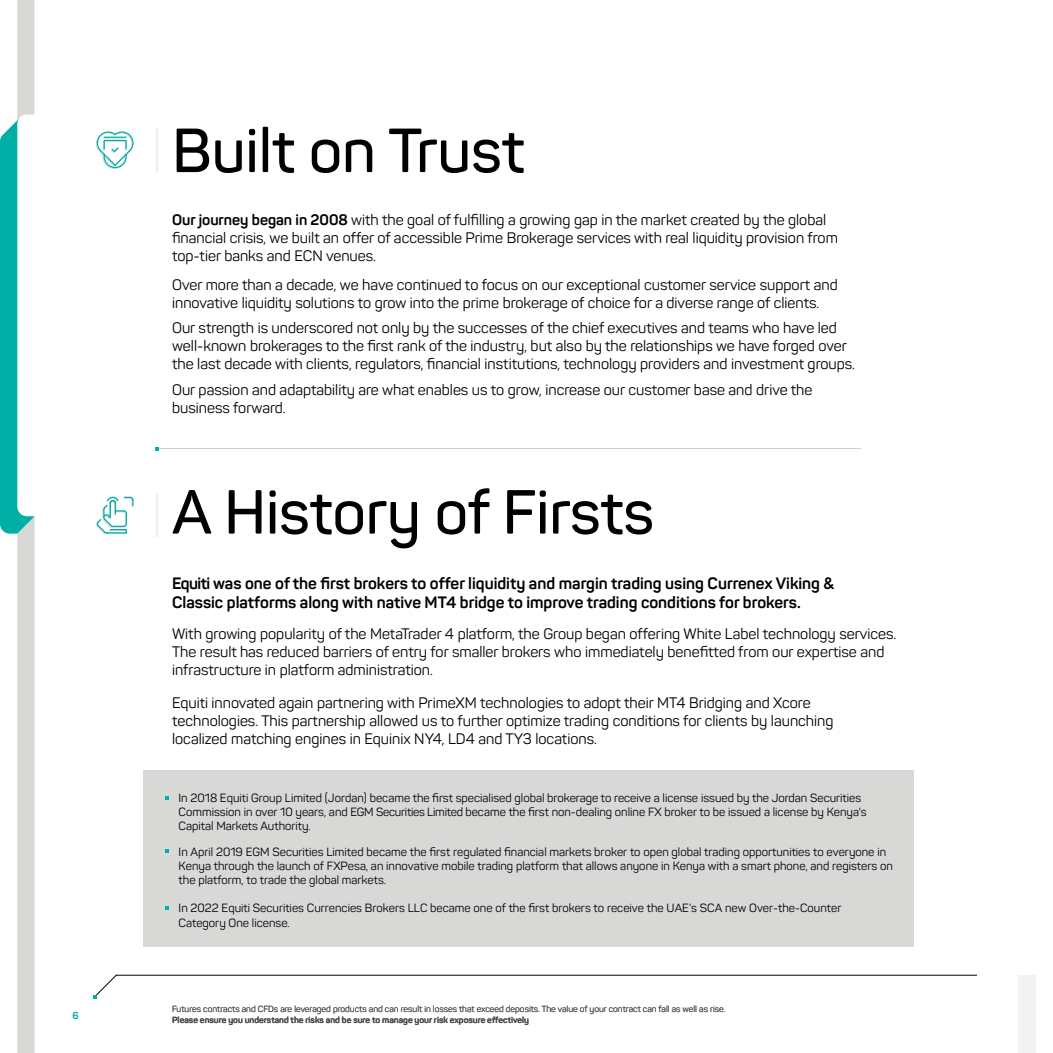
<style>
.page{position:relative;width:1053px;height:1053px;background:#fff}
.page>*{position:absolute;margin:0;border:0;box-sizing:border-box;transform-origin:0 0}
.t1{font:600 61.25px "Panton";color:#000}
.t2{font:700 16.25px/19.5px "Panton";color:#000}
.t3{font:15px/18px "Panton";color:#000}
.t4{font:11.75px/14.1px "Panton";color:#000}
.t5{font:700 10px "Panton";color:#00afa5}
.t6{font:8.75px "Panton";color:#504c4d}
.t7{font:700 8.75px "Panton";color:#504c4d}
.s1{font-weight:700}
</style>
<div class="page">
<div style="left:143px;top:769px;width:771px;height:177px;background:#d8d8d7"></div>
<hr style="left:158px;top:448px;width:702px;height:1px;background:#cecece">
<hr style="left:116px;top:974px;width:860px;height:1px;background:#000">
<svg style="left:93px;top:974px;width:24px;height:24px"></svg>
<svg style="left:96px;top:131px;width:38px;height:38px"></svg>
<svg style="left:96px;top:496px;width:38px;height:39px"></svg>
<hr style="left:155px;top:128px;width:3px;height:44px;background:#f1f2f2">
<hr style="left:155px;top:493px;width:3px;height:44px;background:#f1f2f2">
<svg style="left:0;top:0;width:35px;height:1052px"></svg>
<div style="left:1018px;top:975px;width:17px;height:77px;background:#f1f2f2"></div>
<p class="t5" style="left:72px;top:1009px;width:8px">6</p>
<h1 class="t1" style="left:172px;top:113px;width:354px">Built on Trust</h1>
<p class="t3" style="left:172px;top:210px;width:667px"><span class="s1">Our journey began in 2008</span> with the goal of fulfilling a growing gap in the market created by the global financial crisis, we built an offer of accessible Prime Brokerage services with real liquidity provision from top-tier banks and ECN venues.</p>
<p class="t3" style="left:172px;top:276px;width:667px">Over more than a decade, we have continued to focus on our exceptional customer service support and innovative liquidity solutions to grow into the prime brokerage of choice for a diverse range of clients.</p>
<p class="t3" style="left:172px;top:319px;width:684px">Our strength is underscored not only by the successes of the chief executives and teams who have led well-known brokerages to the first rank of the industry, but also by the relationships we have forged over the last decade with clients, regulators, financial institutions, technology providers and investment groups.</p>
<p class="t3" style="left:172px;top:380px;width:642px">Our passion and adaptability are what enables us to grow, increase our customer base and drive the business forward.</p>
<h1 class="t1" style="left:172px;top:474px;width:483px">A History of Firsts</h1>
<p class="t2" style="left:172px;top:573px;width:664px">Equiti was one of the first brokers to offer liquidity and margin trading using Currenex Viking &amp;<br>Classic platforms along with native MT4 bridge to improve trading conditions for brokers.</p>
<p class="t3" style="left:172px;top:624px;width:725px">With growing popularity of the MetaTrader 4 platform, the Group began offering White Label technology services.<br>The result has reduced barriers of entry for smaller brokers who immediately benefitted from our expertise and infrastructure in platform administration.</p>
<p class="t3" style="left:172px;top:694px;width:663px">Equiti innovated again partnering with PrimeXM technologies to adopt their MT4 Bridging and Xcore technologies. This partnership allowed us to further optimize trading conditions for clients by launching localized matching engines in Equinix NY4, LD4 and TY3 locations.</p>
<p class="t4" style="left:179px;top:790px;width:689px">In 2018 Equiti Group Limited (Jordan) became the first specialised global brokerage to receive a license issued by the Jordan Securities<br>Commission in over 10 years, and EGM Securities Limited became the first non-dealing online FX broker to be issued a license by Kenya's<br>Capital Markets Authority.</p>
<p class="t4" style="left:179px;top:844px;width:715px">In April 2019 EGM Securities Limited became the first regulated financial markets broker to open global trading opportunities to everyone in<br>Kenya through the launch of FXPesa, an innovative mobile trading platform that allows anyone in Kenya with a smart phone, and registers on the platform, to trade the global markets.</p>
<p class="t4" style="left:179px;top:901px;width:664px">In 2022 Equiti Securities Currencies Brokers LLC became one of the first brokers to receive the UAE’s SCA new Over-the-Counter<br>Category One license.</p>
<p class="t6" style="left:172px;top:1003px;width:555px">Futures contracts and CFDs are leveraged products and can result in losses that exceed deposits. The value of your contract can fall as well as rise.</p>
<p class="t7" style="left:172px;top:1013px;width:358px">Please ensure you understand the risks and be sure to manage your risk exposure effectively</p>
</div>
